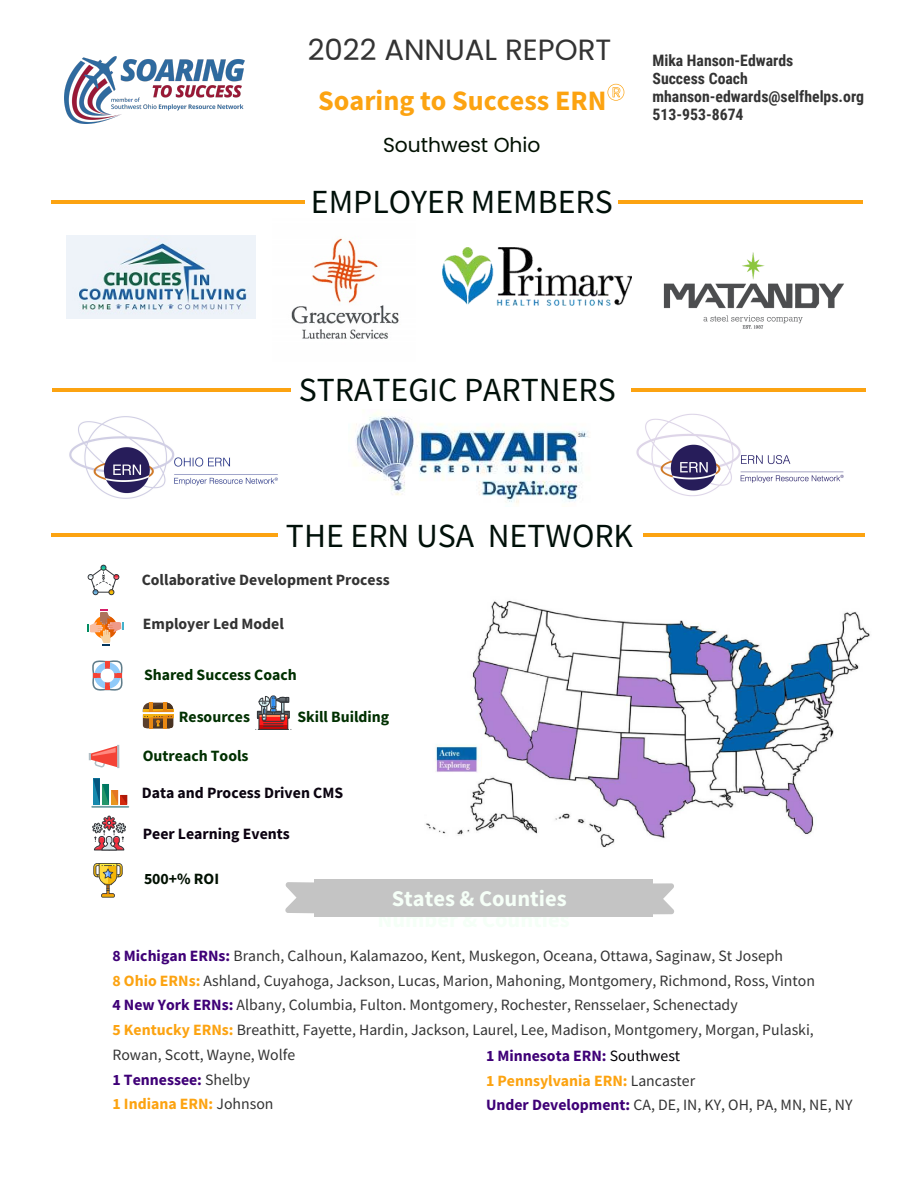
<style>
.page{position:relative;width:918px;height:1188px;background:#fff}
.page>*{position:absolute;margin:0;border:0;box-sizing:border-box;transform-origin:0 0}
.t1{font:33.75px "Source Sans Pro";color:#001009}
.t2{font:29.25px "Poppins";color:#333}
.t3{font:700 28.2px "Source Sans Pro";color:#fca311}
.t4{font:700 22.5px "Source Sans Pro";color:#f5fff7}
.t5{font:20.25px "Poppins";color:#001000}
.t6{font:15.75px/24.8px "Source Sans Pro";color:#333}
.t7{font:700 15.75px/18px "Roboto Condensed";color:#333}
.t8{font:700 15.75px "Source Sans Pro";color:#003001}
.t9{font:700 15.75px "Source Sans Pro";color:#333}
.t10{font:700 15.75px "Source Sans Pro";color:#0b0410}
.t11{font:700 15.75px "Source Sans Pro";color:#0b0110}
.t12{font:700 15.75px "Source Sans Pro";color:#001001}
.s1{font-weight:700;color:#3f0077}
.s2{font-weight:700;color:#fca311}
.s3{color:#030005}
</style>
<div class="page">
<hr style="left:52px;top:200px;width:253px;height:4px;background:#fca311">
<hr style="left:619px;top:200px;width:244px;height:4px;background:#fca311">
<hr style="left:52px;top:388px;width:238px;height:3px;background:#fca311">
<hr style="left:631px;top:388px;width:234px;height:3px;background:#fca311">
<hr style="left:52px;top:533px;width:226px;height:4px;background:#fca311">
<hr style="left:644px;top:533px;width:221px;height:4px;background:#fca311">
<svg style="left:87px;top:609px;width:37px;height:37px"></svg>
<svg style="left:88px;top:565px;width:31px;height:30px"></svg>
<svg style="left:92px;top:660px;width:31px;height:31px"></svg>
<hr style="left:117px;top:745px;width:2px;height:23px;background:#b0bec5">
<svg style="left:89px;top:746px;width:28px;height:21px"></svg>
<hr style="left:91px;top:806px;width:38px;height:2px;background:#719fa3">
<svg style="left:93px;top:778px;width:34px;height:27px"></svg>
<svg style="left:92px;top:816px;width:34px;height:34px"></svg>
<hr style="left:149px;top:702px;width:4px;height:10px;background:#e88813">
<hr style="left:163px;top:702px;width:4px;height:10px;background:#e88813">
<svg style="left:143px;top:703px;width:30px;height:26px"></svg>
<svg style="left:93px;top:863px;width:30px;height:35px"></svg>
<svg style="left:256px;top:696px;width:36px;height:34px"></svg>
<img style="left:636px;top:413px;width:208px;height:84px">
<img style="left:291px;top:238px;width:108px;height:101px">
<img style="left:66px;top:235px;width:189px;height:83px">
<img style="left:354px;top:412px;width:236px;height:93px">
<img style="left:64px;top:56px;width:180px;height:68px">
<img style="left:663px;top:252px;width:181px;height:77px">
<svg style="left:608px;top:84px;width:16px;height:17px"></svg>
<img style="left:442px;top:248px;width:189px;height:58px">
<img style="left:69px;top:416px;width:209px;height:83px">
<svg style="left:285px;top:882px;width:29px;height:31px"></svg>
<svg style="left:652px;top:883px;width:22px;height:31px"></svg>
<div style="left:314px;top:880px;width:338px;height:37px;background:#c4c4c4"></div>
<img style="left:426px;top:600px;width:444px;height:248px">
<h2 class="t2" style="left:308px;top:32px;width:305px">2022 ANNUAL REPORT</h2>
<h3 class="t3" style="left:318px;top:82px;width:290px">Soaring to Success ERN</h3>
<p class="t5" style="left:383px;top:133px;width:159px">Southwest Ohio</p>
<h1 class="t1" style="left:311px;top:180px;width:303px">EMPLOYER MEMBERS</h1>
<p class="t7" style="left:652px;top:51px;width:213px">Mika Hanson-Edwards<br>Success Coach mhanson-edwards@selfhelps.org<br>513-953-8674</p>
<h1 class="t1" style="left:299px;top:368px;width:318px">STRATEGIC PARTNERS</h1>
<h1 class="t1" style="left:286px;top:514px;width:349px">THE ERN USA NETWORK</h1>
<p class="t9" style="left:142px;top:569px;width:250px">Collaborative Development Process</p>
<p class="t9" style="left:143px;top:613px;width:143px">Employer Led Model</p>
<p class="t8" style="left:144px;top:664px;width:154px">Shared Success Coach</p>
<p class="t8" style="left:179px;top:706px;width:73px">Resources</p>
<p class="t8" style="left:297px;top:706px;width:94px">Skill Building</p>
<p class="t8" style="left:143px;top:745px;width:107px">Outreach Tools</p>
<p class="t10" style="left:142px;top:782px;width:203px">Data and Process Driven CMS</p>
<p class="t11" style="left:143px;top:823px;width:148px">Peer Learning Events</p>
<p class="t12" style="left:144px;top:868px;width:77px">500+% ROI</p>
<h3 class="t4" style="left:392px;top:883px;width:176px">States &amp; Counties</h3>
<p class="t6" style="left:112px;top:943px;width:704px"><span class="s1">8 Michigan ERNs:</span> Branch, Calhoun, Kalamazoo, Kent, Muskegon, Oceana, Ottawa, Saginaw, St Joseph<br><span class="s2">8 Ohio ERNs:</span> Ashland, Cuyahoga, Jackson, Lucas, Marion, Mahoning, Montgomery, Richmond, Ross, Vinton <span class="s1">4 New York ERNs:</span> Albany, Columbia, Fulton. Montgomery, Rochester, Rensselaer, Schenectady<br><span class="s2">5 Kentucky ERNs:</span> Breathitt, Fayette, Hardin, Jackson, Laurel, Lee, Madison, Montgomery, Morgan, Pulaski, Rowan, Scott, Wayne, Wolfe<br><span class="s1">1 Tennessee:</span> Shelby<br><span class="s2">1 Indiana ERN:</span> Johnson</p>
<p class="t6" style="left:486px;top:1043px;width:368px"><span class="s1">1 Minnesota ERN:</span> <span class="s3">Southwest<br></span><span class="s2">1 Pennsylvania ERN:</span> Lancaster<br><span class="s1">Under Development:</span> CA, DE, IN, KY, OH, PA, MN, NE, NY</p>
</div>
